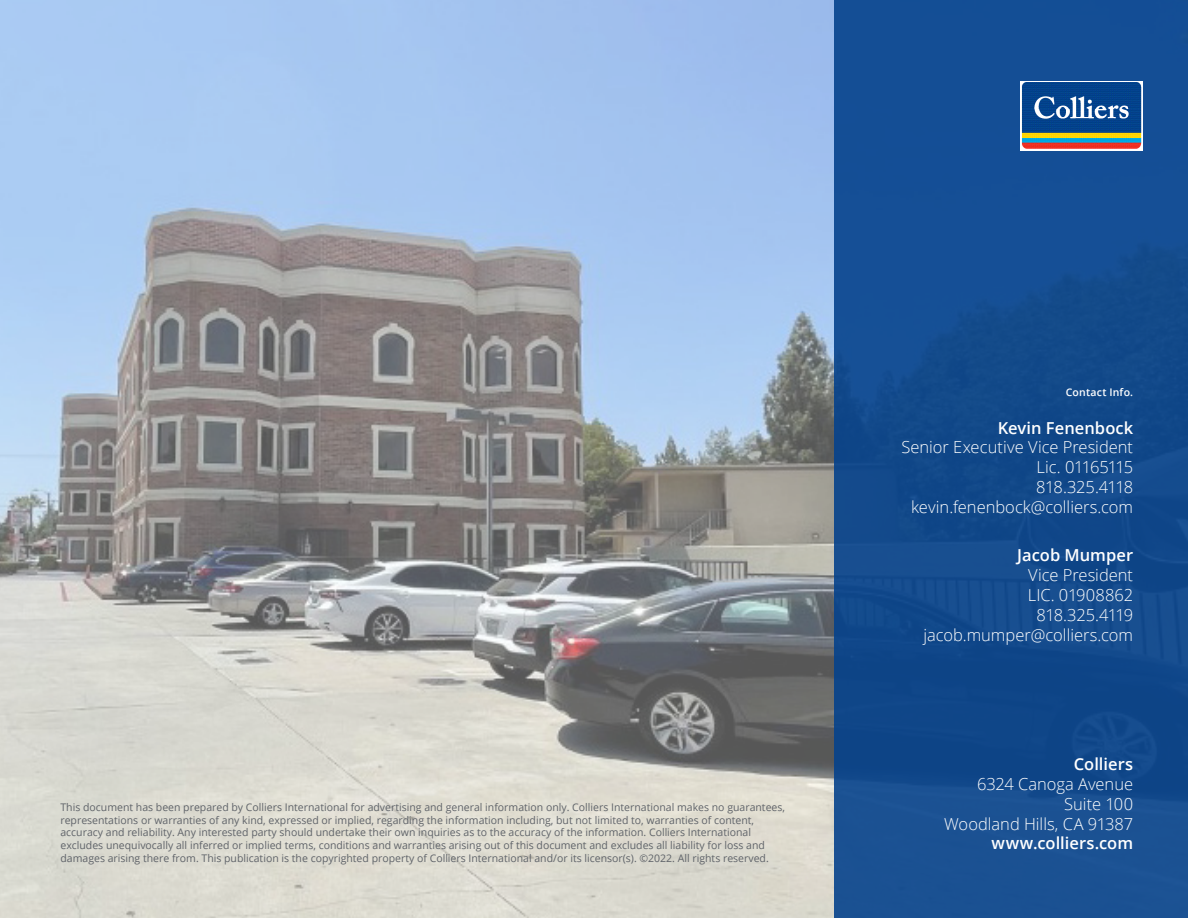
<style>
.page{position:relative;width:1188px;height:918px;background:#fff}
.page>*{position:absolute;margin:0;border:0;box-sizing:border-box;transform-origin:0 0}
.t1{font:300 16.5px/19.8px "Open Sans";color:#fff;text-align:right}
.t2{font:600 16.5px "Open Sans";color:#fff}
.t3{font:300 16.5px "Open Sans";letter-spacing:-.05em;color:#fff}
.t4{font:300 16.5px "Open Sans";letter-spacing:-.065em;color:#fff}
.t5{font:10.5px/12.6px "Open Sans";color:#5f6369}
.t6{font:600 10.5px "Open Sans";letter-spacing:.02em;color:#fff}
.s1{font-weight:600}
</style>
<div class="page">
<img style="left:0;top:0;width:834px;height:918px">
<div style="left:834px;top:0;width:354px;height:918px;background:#144e90"></div>
<img style="left:1021px;top:81px;width:121px;height:69px">
<p class="t5" style="left:60px;top:801px;width:726px">This document has been prepared by Colliers International for advertising and general information only. Colliers International makes no guarantees, representations or warranties of any kind, expressed or implied, regarding the information including, but not limited to, warranties of content, accuracy and reliability. Any interested party should undertake their own inquiries as to the accuracy of the information. Colliers International excludes unequivocally all inferred or implied terms, conditions and warranties arising out of this document and excludes all liability for loss and damages arising there from. This publication is the copyrighted property of Colliers International and/or its licensor(s). ©2022. All rights reserved.</p>
<p class="t6" style="left:1066px;top:385px;width:69px">Contact Info.</p>
<p class="t2" style="left:998px;top:416px;width:137px">Kevin Fenenbock</p>
<p class="t1" style="left:901px;top:437px;width:233px">Senior Executive Vice President</p>
<p class="t4" style="left:1037px;top:456px;width:98px">Lic. 01165115</p>
<p class="t3" style="left:1036px;top:476px;width:98px">818.325.4118</p>
<p class="t1" style="left:911px;top:496px;width:224px">kevin.fenenbock@colliers.com</p>
<p class="t2" style="left:1017px;top:544px;width:117px">Jacob Mumper</p>
<p class="t1" style="left:1028px;top:565px;width:106px">Vice President</p>
<p class="t1" style="left:1028px;top:585px;width:107px">LIC. 01908862</p>
<p class="t3" style="left:1036px;top:603px;width:98px">818.325.4119</p>
<p class="t1" style="left:923px;top:624px;width:211px">jacob.mumper@colliers.com</p>
<p class="t2" style="left:1074px;top:753px;width:61px">Colliers</p>
<p class="t1" style="left:977px;top:774px;width:158px">6324 Canoga Avenue<br>Suite 100</p>
<p class="t1" style="left:944px;top:813px;width:190px">Woodland Hills, CA 91387 <span class="s1">www.colliers.com</span></p>
</div>
